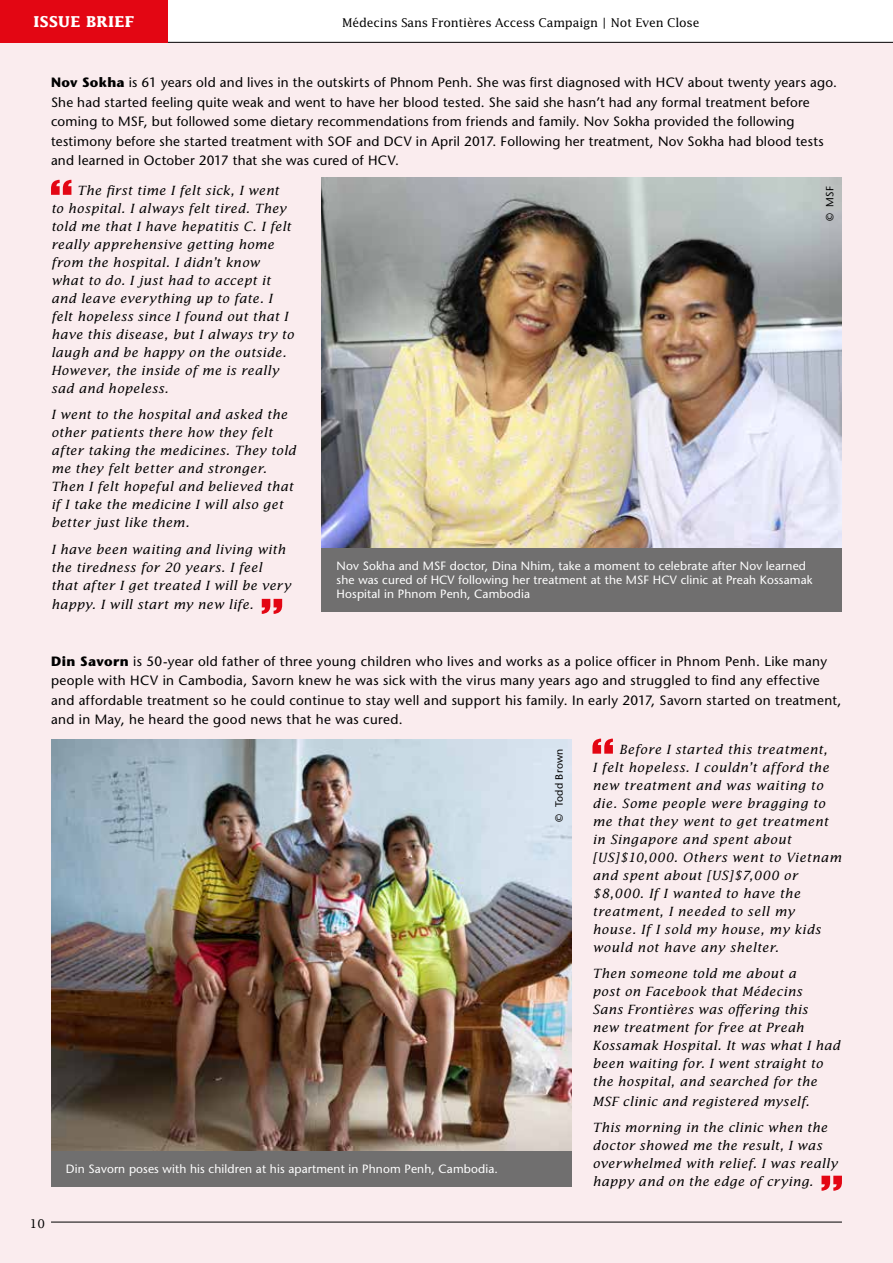
<style>
.page{position:relative;width:893px;height:1263px;background:#fff}
.page>*{position:absolute;margin:0;border:0;box-sizing:border-box;transform-origin:0 0}
.t1{font:700 15px "Lucida";letter-spacing:.02em;color:#fff}
.t2{font:13.5px/19.5px "Stone Sans";letter-spacing:.02em;color:#000}
.t3{font:italic 12.75px/18px "Lucida";letter-spacing:.025em;color:#000}
.t4{font:12px/14.2px "Stone Sans";letter-spacing:.01em;color:#fff}
.t5{font:12px "Lucida";letter-spacing:-.015em;color:#000}
.t6{font:10.5px "Stone Sans";letter-spacing:.025em;color:#000}
.s1{font-weight:700}
</style>
<div class="page">
<div style="left:0;top:43px;width:893px;height:1220px;background:#faecee"></div>
<svg style="left:51px;top:180px;width:20px;height:15px"></svg>
<svg style="left:262px;top:599px;width:20px;height:15px"></svg>
<img style="left:322px;top:178px;width:520px;height:371px">
<div style="left:322px;top:549px;width:520px;height:63px;background:#706f6f"></div>
<svg style="left:592px;top:738px;width:21px;height:16px"></svg>
<svg style="left:821px;top:1176px;width:21px;height:15px"></svg>
<img style="left:51px;top:740px;width:520px;height:411px">
<div style="left:51px;top:1151px;width:520px;height:35px;background:#706f6f"></div>
<hr style="left:0;top:42px;width:893px;height:1px;background:#000">
<hr style="left:51px;top:1222px;width:791px;height:1px;background:#000">
<div style="left:0;top:0;width:168px;height:43px;background:#e30613"></div>
<p class="t1" style="left:34px;top:13px;width:102px">ISSUE BRIEF</p>
<p class="t5" style="left:342px;top:15px;width:359px">Médecins Sans Frontières Access Campaign | Not Even Close</p>
<p class="t2" style="left:51px;top:73px;width:787px"><span class="s1">Nov Sokha</span> is 61 years old and lives in the outskirts of Phnom Penh. She was first diagnosed with HCV about twenty years ago.<br>She had started feeling quite weak and went to have her blood tested. She said she hasn’t had any formal treatment before coming to MSF, but followed some dietary recommendations from friends and family. Nov Sokha provided the following testimony before she started treatment with SOF and DCV in April 2017. Following her treatment, Nov Sokha had blood tests and learned in October 2017 that she was cured of HCV.</p>
<p class="t3" style="left:51px;top:181px;width:244px;text-indent:26px">The first time I felt sick, I went to hospital. I always felt tired. They told me that I have hepatitis C. I felt really apprehensive getting home from the hospital. I didn’t know what to do. I just had to accept it and leave everything up to fate. I felt hopeless since I found out that I have this disease, but I always try to laugh and be happy on the outside.<br>However, the inside of me is really sad and hopeless.</p>
<p class="t3" style="left:51px;top:406px;width:246px">I went to the hospital and asked the other patients there how they felt after taking the medicines. They told me they felt better and stronger.<br>Then I felt hopeful and believed that if I take the medicine I will also get better just like them.</p>
<p class="t3" style="left:51px;top:540px;width:241px">I have been waiting and living with the tiredness for 20 years. I feel that after I get treated I will be very</p>
<p class="t3" style="left:51px;top:596px;width:204px">happy. I will start my new life.</p>
<p class="t6" style="left:823px;top:221px;width:37px;rotate:-90deg">© MSF</p>
<p class="t4" style="left:337px;top:558px;width:477px">Nov Sokha and MSF doctor, Dina Nhim, take a moment to celebrate after Nov learned she was cured of HCV following her treatment at the MSF HCV clinic at Preah Kossamak<br>Hospital in Phnom Penh, Cambodia</p>
<p class="t2" style="left:51px;top:651px;width:792px"><span class="s1">Din Savorn</span> is 50-year old father of three young children who lives and works as a police officer in Phnom Penh. Like many people with HCV in Cambodia, Savorn knew he was sick with the virus many years ago and struggled to find any effective and affordable treatment so he could continue to stay well and support his family. In early 2017, Savorn started on treatment, and in May, he heard the good news that he was cured.</p>
<p class="t3" style="left:592px;top:740px;width:250px;text-indent:27px">Before I started this treatment,<br>I felt hopeless. I couldn’t afford the new treatment and was waiting to die. Some people were bragging to me that they went to get treatment in Singapore and spent about [US]$10,000. Others went to Vietnam and spent about [US]$7,000 or $8,000. If I wanted to have the treatment, I needed to sell my<br>house. If I sold my house, my kids would not have any shelter.</p>
<p class="t3" style="left:592px;top:964px;width:249px">Then someone told me about a<br>post on Facebook that Médecins<br>Sans Frontières was offering this<br>new treatment for free at Preah<br>Kossamak Hospital. It was what I had been waiting for. I went straight to the hospital, and searched for the</p>
<p class="t3" style="left:592px;top:1088px;width:236px;line-height:26.5px">MSF clinic and registered myself.<br>This morning in the clinic when the</p>
<p class="t3" style="left:592px;top:1136px;width:247px">doctor showed me the result, I was overwhelmed with relief. I was really happy and on the edge of crying.</p>
<p class="t6" style="left:553px;top:822px;width:75px;rotate:-90deg">© Todd Brown</p>
<p class="t4" style="left:66px;top:1161px;width:434px">Din Savorn poses with his children at his apartment in Phnom Penh, Cambodia.</p>
<p class="t5" style="left:30px;top:1216px;width:17px">10</p>
</div>
